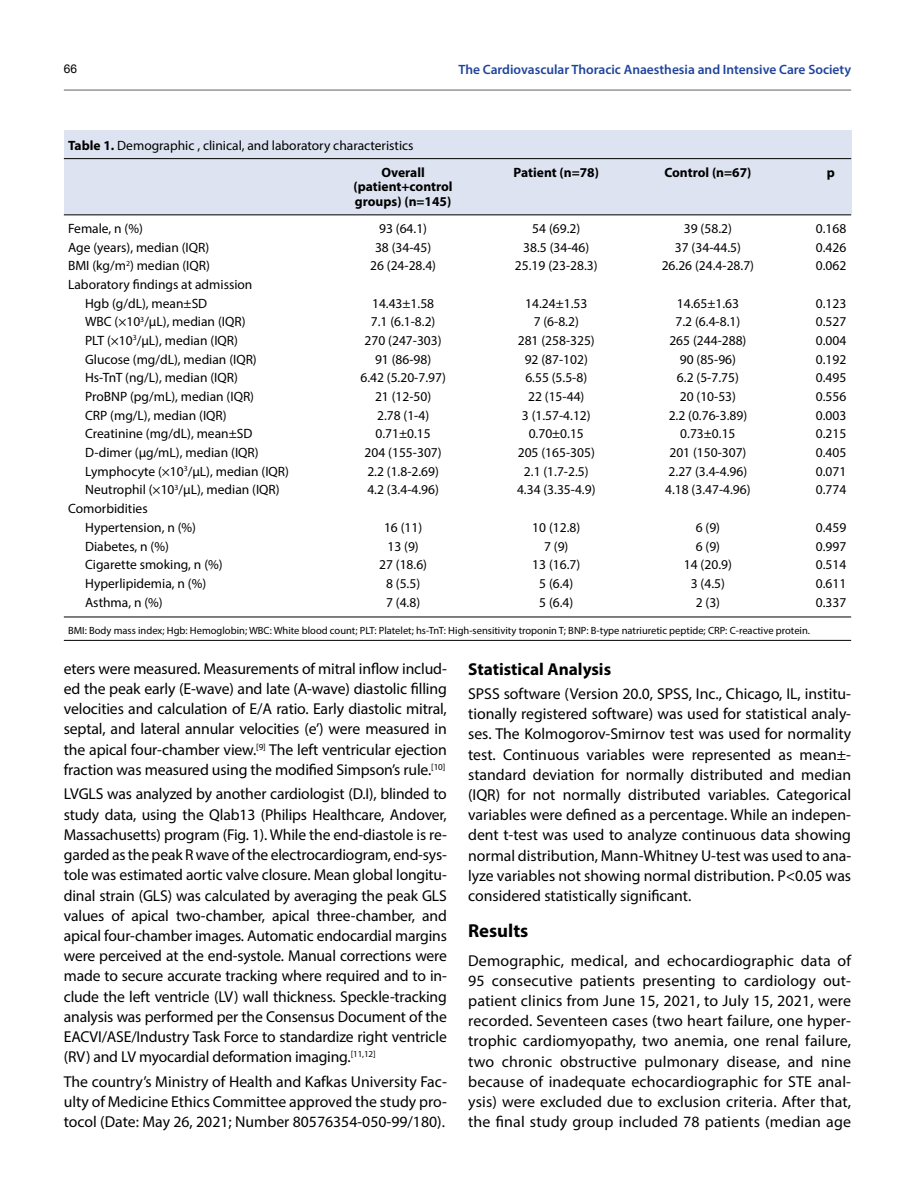
<style>
.page{position:relative;width:915px;height:1191px;background:#fff}
.page>*{position:absolute;margin:0;border:0;box-sizing:border-box;transform-origin:0 0}
.t1{font:700 18.75px "Myriad Pro";color:#000}
.t2{font:700 17.25px "Myriad Pro";color:#000}
.t3{font:15.75px/20.2px "Myriad Pro";color:#000;text-align:justify}
.t4{font:13.5px/18.8px "Myriad Pro";color:#000}
.t5{font:600 13.5px "Myriad Pro";color:#20449c}
.t6{font:700 13.5px/14.4px "Myriad Pro";color:#000}
.t7{font:12px "Arial";color:#000}
.t8{font:10.5px "Myriad Pro";color:#000}
.s1{font-weight:700}
</style>
<div class="page">
<hr style="left:64px;top:89px;width:786px;height:2px;background:#939598">
<div style="left:64px;top:131px;width:786px;height:84px;background:#dde3f0"></div>
<hr style="left:64px;top:215px;width:786px;height:1px;background:#000">
<hr style="left:64px;top:158px;width:786px;height:1px;background:#000">
<hr style="left:64px;top:616px;width:786px;height:1px;background:#000">
<hr style="left:64px;top:640px;width:786px;height:1px;background:#000">
<p class="t7" style="left:64px;top:60px;width:15px">66</p>
<p class="t5" style="left:458px;top:61px;width:394px">The Cardiovascular Thoracic Anaesthesia and Intensive Care Society</p>
<p class="t4" style="left:381px;top:131px;width:45px;line-height:27.2px;text-indent:-313px"><span class="s1">Table 1.</span> Demographic , clinical, and laboratory characteristics<br><span class="s1">Overall</span></p>
<p class="t6" style="left:353px;top:179px;width:100px">(patient+control groups) (n=145)</p>
<p class="t6" style="left:513px;top:164px;width:87px">Patient (n=78)</p>
<p class="t6" style="left:664px;top:164px;width:89px">Control (n=67)</p>
<p class="t6" style="left:826px;top:164px;width:10px">p</p>
<p class="t4" style="left:68px;top:219px;width:76px">Female, n (%)</p>
<p class="t4" style="left:379px;top:219px;width:49px">93 (64.1)</p>
<p class="t4" style="left:532px;top:219px;width:49px">54 (69.2)</p>
<p class="t4" style="left:683px;top:219px;width:49px">39 (58.2)</p>
<p class="t4" style="left:815px;top:219px;width:32px">0.168</p>
<p class="t4" style="left:68px;top:237px;width:142px">Age (years), median (IQR)</p>
<p class="t4" style="left:375px;top:237px;width:58px">38 (34-45)</p>
<p class="t4" style="left:523px;top:237px;width:67px">38.5 (34-46)</p>
<p class="t4" style="left:674px;top:237px;width:67px">37 (34-44.5)</p>
<p class="t4" style="left:815px;top:237px;width:32px">0.426</p>
<p class="t4" style="left:68px;top:256px;width:143px">BMI (kg/m<sup>2</sup>) median (IQR)</p>
<p class="t4" style="left:370px;top:256px;width:67px">26 (24-28.4)</p>
<p class="t4" style="left:514px;top:256px;width:84px">25.19 (23-28.3)</p>
<p class="t4" style="left:661px;top:256px;width:94px">26.26 (24.4-28.7)</p>
<p class="t4" style="left:815px;top:256px;width:32px">0.062</p>
<p class="t4" style="left:85px;top:275px;width:169px;text-indent:-17px">Laboratory findings at admission<br>Hgb (g/dL), mean±SD</p>
<p class="t4" style="left:372px;top:293px;width:64px">14.43±1.58</p>
<p class="t4" style="left:525px;top:293px;width:64px">14.24±1.53</p>
<p class="t4" style="left:676px;top:293px;width:64px">14.65±1.63</p>
<p class="t4" style="left:815px;top:293px;width:32px">0.123</p>
<p class="t4" style="left:85px;top:312px;width:162px">WBC (×10<sup>3</sup>/μL), median (IQR)</p>
<p class="t4" style="left:370px;top:312px;width:66px">7.1 (6.1-8.2)</p>
<p class="t4" style="left:533px;top:312px;width:47px">7 (6-8.2)</p>
<p class="t4" style="left:675px;top:312px;width:66px">7.2 (6.4-8.1)</p>
<p class="t4" style="left:815px;top:312px;width:32px">0.527</p>
<p class="t4" style="left:85px;top:331px;width:154px">PLT (×10<sup>3</sup>/μL), median (IQR)</p>
<p class="t4" style="left:364px;top:331px;width:79px">270 (247-303)</p>
<p class="t4" style="left:517px;top:331px;width:79px">281 (258-325)</p>
<p class="t4" style="left:669px;top:331px;width:79px">265 (244-288)</p>
<p class="t4" style="left:815px;top:331px;width:32px">0.004</p>
<p class="t4" style="left:85px;top:349px;width:173px">Glucose (mg/dL), median (IQR)</p>
<p class="t4" style="left:375px;top:349px;width:58px">91 (86-98)</p>
<p class="t4" style="left:524px;top:349px;width:65px">92 (87-102)</p>
<p class="t4" style="left:679px;top:349px;width:58px">90 (85-96)</p>
<p class="t4" style="left:815px;top:349px;width:32px">0.192</p>
<p class="t4" style="left:85px;top:368px;width:154px">Hs-TnT (ng/L), median (IQR)</p>
<p class="t4" style="left:360px;top:368px;width:87px">6.42 (5.20-7.97)</p>
<p class="t4" style="left:525px;top:368px;width:63px">6.55 (5.5-8)</p>
<p class="t4" style="left:676px;top:368px;width:63px">6.2 (5-7.75)</p>
<p class="t4" style="left:815px;top:368px;width:32px">0.495</p>
<p class="t4" style="left:85px;top:387px;width:170px">ProBNP (pg/mL), median (IQR)</p>
<p class="t4" style="left:375px;top:387px;width:58px">21 (12-50)</p>
<p class="t4" style="left:528px;top:387px;width:58px">22 (15-44)</p>
<p class="t4" style="left:679px;top:387px;width:58px">20 (10-53)</p>
<p class="t4" style="left:815px;top:387px;width:32px">0.556</p>
<p class="t4" style="left:85px;top:405px;width:143px">CRP (mg/L), median (IQR)</p>
<p class="t4" style="left:377px;top:405px;width:54px">2.78 (1-4)</p>
<p class="t4" style="left:521px;top:405px;width:70px">3 (1.57-4.12)</p>
<p class="t4" style="left:668px;top:405px;width:80px">2.2 (0.76-3.89)</p>
<p class="t4" style="left:815px;top:405px;width:32px">0.003</p>
<p class="t4" style="left:85px;top:424px;width:169px">Creatinine (mg/dL), mean±SD</p>
<p class="t4" style="left:375px;top:424px;width:57px">0.71±0.15</p>
<p class="t4" style="left:528px;top:424px;width:57px">0.70±0.15</p>
<p class="t4" style="left:680px;top:424px;width:57px">0.73±0.15</p>
<p class="t4" style="left:815px;top:424px;width:32px">0.215</p>
<p class="t4" style="left:85px;top:443px;width:175px">D-dimer (μg/mL), median (IQR)</p>
<p class="t4" style="left:364px;top:443px;width:79px">204 (155-307)</p>
<p class="t4" style="left:517px;top:443px;width:79px">205 (165-305)</p>
<p class="t4" style="left:669px;top:443px;width:79px">201 (150-307)</p>
<p class="t4" style="left:815px;top:443px;width:32px">0.405</p>
<p class="t4" style="left:85px;top:461px;width:205px">Lymphocyte (×10<sup>3</sup>/μL), median (IQR)</p>
<p class="t4" style="left:367px;top:461px;width:73px">2.2 (1.8-2.69)</p>
<p class="t4" style="left:523px;top:461px;width:66px">2.1 (1.7-2.5)</p>
<p class="t4" style="left:668px;top:461px;width:80px">2.27 (3.4-4.96)</p>
<p class="t4" style="left:815px;top:461px;width:32px">0.071</p>
<p class="t4" style="left:85px;top:480px;width:196px">Neutrophil (×10<sup>3</sup>/μL), median (IQR)</p>
<p class="t4" style="left:367px;top:480px;width:73px">4.2 (3.4-4.96)</p>
<p class="t4" style="left:517px;top:480px;width:80px">4.34 (3.35-4.9)</p>
<p class="t4" style="left:665px;top:480px;width:87px">4.18 (3.47-4.96)</p>
<p class="t4" style="left:815px;top:480px;width:32px">0.774</p>
<p class="t4" style="left:85px;top:499px;width:112px;text-indent:-17px">Comorbidities<br>Hypertension, n (%)</p>
<p class="t4" style="left:384px;top:518px;width:40px">16 (11)</p>
<p class="t4" style="left:532px;top:518px;width:49px">10 (12.8)</p>
<p class="t4" style="left:695px;top:518px;width:26px">6 (9)</p>
<p class="t4" style="left:815px;top:518px;width:32px">0.459</p>
<p class="t4" style="left:85px;top:536px;width:85px">Diabetes, n (%)</p>
<p class="t4" style="left:387px;top:536px;width:33px">13 (9)</p>
<p class="t4" style="left:544px;top:536px;width:26px">7 (9)</p>
<p class="t4" style="left:695px;top:536px;width:26px">6 (9)</p>
<p class="t4" style="left:815px;top:536px;width:32px">0.997</p>
<p class="t4" style="left:85px;top:555px;width:139px">Cigarette smoking, n (%)</p>
<p class="t4" style="left:379px;top:555px;width:49px">27 (18.6)</p>
<p class="t4" style="left:532px;top:555px;width:49px">13 (16.7)</p>
<p class="t4" style="left:683px;top:555px;width:49px">14 (20.9)</p>
<p class="t4" style="left:815px;top:555px;width:32px">0.514</p>
<p class="t4" style="left:85px;top:574px;width:123px">Hyperlipidemia, n (%)</p>
<p class="t4" style="left:386px;top:574px;width:36px">8 (5.5)</p>
<p class="t4" style="left:539px;top:574px;width:36px">5 (6.4)</p>
<p class="t4" style="left:690px;top:574px;width:36px">3 (4.5)</p>
<p class="t4" style="left:815px;top:574px;width:32px">0.611</p>
<p class="t4" style="left:85px;top:592px;width:79px">Asthma, n (%)</p>
<p class="t4" style="left:386px;top:592px;width:36px">7 (4.8)</p>
<p class="t4" style="left:539px;top:592px;width:36px">5 (6.4)</p>
<p class="t4" style="left:695px;top:592px;width:26px">2 (3)</p>
<p class="t4" style="left:815px;top:592px;width:32px">0.337</p>
<p class="t8" style="left:68px;top:624px;width:743px">BMI: Body mass index; Hgb: Hemoglobin; WBC: White blood count; PLT: Platelet; hs-TnT: High-sensitivity troponin T; BNP: B-type natriuretic peptide; CRP: C-reactive protein.</p>
<p class="t3" style="left:64px;top:658px;width:384px">eters were measured. Measurements of mitral inflow includ&shy;ed the peak early (E-wave) and late (A-wave) diastolic filling velocities and calculation of E/A ratio. Early diastolic mitral, septal, and lateral annular velocities (e’) were measured in the apical four-chamber view.<sup>[9]</sup> The left ventricular ejection fraction was measured using the modified Simpson’s rule.<sup>[10]</sup></p>
<p class="t3" style="left:64px;top:783px;width:384px">LVGLS was analyzed by another cardiologist (D.I), blinded to study data, using the Qlab13 (Philips Healthcare, Andover, Massachusetts) program (Fig. 1). While the end-diastole is re&shy;garded as the peak R wave of the electrocardiogram, end-sys&shy;tole was estimated aortic valve closure. Mean global longitu&shy;dinal strain (GLS) was calculated by averaging the peak GLS values of apical two-chamber, apical three-chamber, and apical four-chamber images. Automatic endocardial margins were perceived at the end-systole. Manual corrections were made to secure accurate tracking where required and to in&shy;clude the left ventricle (LV) wall thickness. Speckle-tracking analysis was performed per the Consensus Document of the EACVI/ASE/Industry Task Force to standardize right ventricle (RV) and LV myocardial deformation imaging.<sup>[11,12]</sup></p>
<p class="t3" style="left:64px;top:1071px;width:384px">The country’s Ministry of Health and Kafkas University Fac&shy;ulty of Medicine Ethics Committee approved the study pro&shy;tocol (Date: May 26, 2021; Number 80576354-050-99/180).</p>
<p class="t2" style="left:468px;top:657px;width:144px">Statistical Analysis</p>
<p class="t3" style="left:468px;top:683px;width:384px">SPSS software (Version 20.0, SPSS, Inc., Chicago, IL, institu&shy;tionally registered software) was used for statistical analy&shy;ses. The Kolmogorov-Smirnov test was used for normality test. Continuous variables were represented as mean±- standard deviation for normally distributed and median (IQR) for not normally distributed variables. Categorical variables were defined as a percentage. While an indepen&shy;dent t-test was used to analyze continuous data showing normal distribution, Mann-Whitney U-test was used to ana&shy;lyze variables not showing normal distribution. P&lt;0.05 was considered statistically significant.</p>
<p class="t1" style="left:468px;top:918px;width:62px">Results</p>
<p class="t3" style="left:468px;top:950px;width:384px">Demographic, medical, and echocardiographic data of 95 consecutive patients presenting to cardiology out&shy;patient clinics from June 15, 2021, to July 15, 2021, were recorded. Seventeen cases (two heart failure, one hyper&shy;trophic cardiomyopathy, two anemia, one renal failure, two chronic obstructive pulmonary disease, and nine because of inadequate echocardiographic for STE anal&shy;ysis) were excluded due to exclusion criteria. After that, the final study group included 78 patients (median age</p>
</div>
